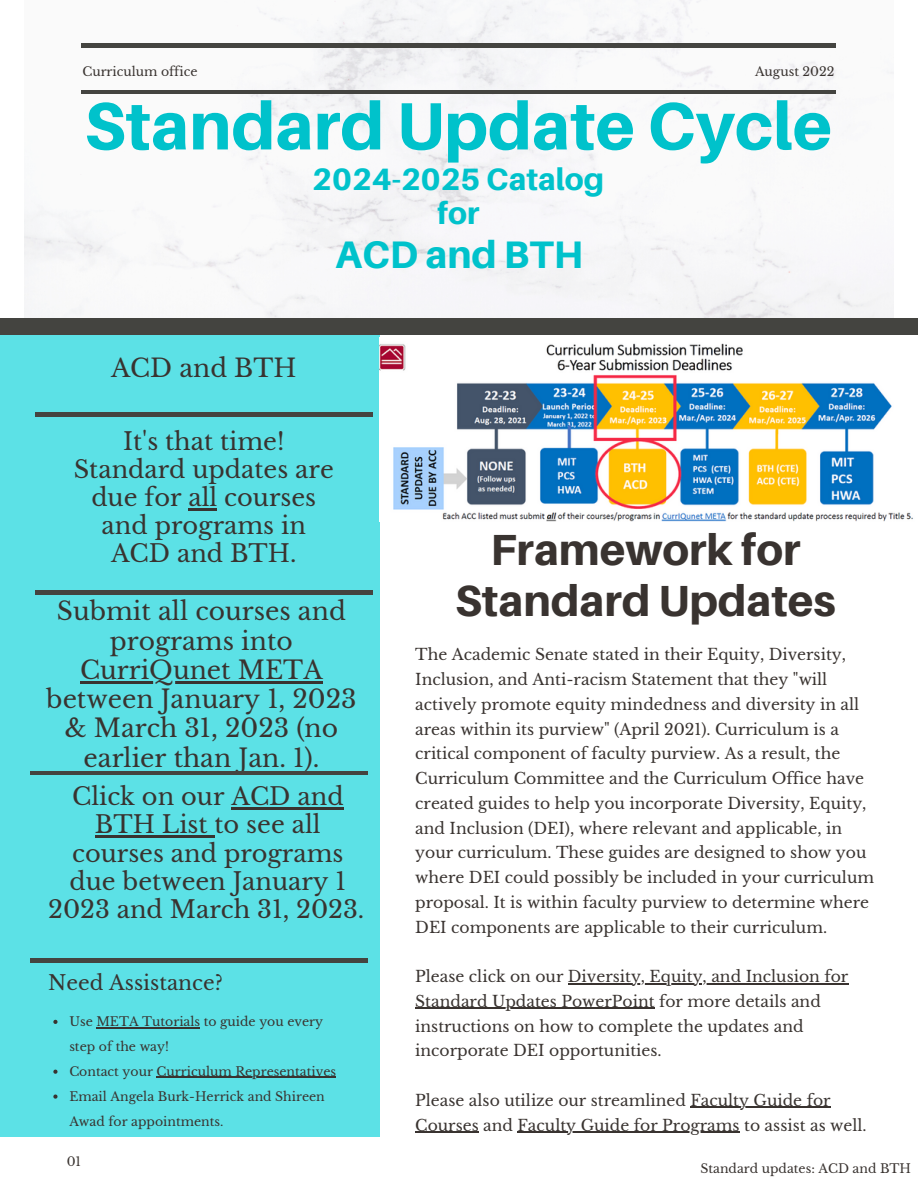
<style>
.page{position:relative;width:918px;height:1188px;background:#fff}
.page>*{position:absolute;margin:0;border:0;box-sizing:border-box;transform-origin:0 0}
.t1{font:800 66.9px "Aileron";color:#00c2cb}
.t2{font:800 43.65px/50.7px "Aileron";color:#393330;text-align:center}
.t3{font:800 38.4px "Aileron";color:#00c2cb}
.t4{font:800 30.9px/33.8px "Aileron";color:#00c2cb;text-align:center}
.t5{font:25.05px/29.2px "Libre Baskerville";color:#393330;text-align:center}
.t6{font:24.9px "Libre Baskerville";color:#393330}
.t7{font:24px/28.2px "Libre Baskerville";color:#393330;text-align:center}
.t8{font:20.25px "Libre Baskerville";color:#393330}
.t9{font:15.6px/24.8px "Libre Baskerville";color:#393330}
.t10{font:12.45px/24.9px "Libre Baskerville";color:#393330}
</style>
<div class="page">
<div style="left:0;top:334px;width:379px;height:803px;background:#5ce1e6"></div>
<hr style="left:80px;top:681px;width:243px;height:2px;background:#393330">
<hr style="left:35px;top:591px;width:338px;height:3px;background:#444440">
<hr style="left:30px;top:772px;width:337px;height:3px;background:#444440">
<hr style="left:30px;top:959px;width:337px;height:3px;background:#444440">
<hr style="left:35px;top:413px;width:338px;height:3px;background:#444440">
<img style="left:24px;top:0;width:870px;height:318px">
<hr style="left:81px;top:90px;width:755px;height:4px;background:#444440">
<hr style="left:81px;top:44px;width:755px;height:3px;background:#444440">
<div style="left:0;top:318px;width:918px;height:16px;background:#444440"></div>
<img style="left:379px;top:343px;width:534px;height:178px">
<hr style="left:188px;top:508px;width:29px;height:3px;background:#393330">
<hr style="left:231px;top:808px;width:113px;height:2px;background:#393330">
<hr style="left:95px;top:836px;width:120px;height:2px;background:#393330">
<svg style="left:53px;top:1020px;width:5px;height:4px"></svg>
<hr style="left:96px;top:1027px;width:104px;height:1px;background:#393330">
<svg style="left:53px;top:1070px;width:5px;height:4px"></svg>
<hr style="left:157px;top:1077px;width:179px;height:1px;background:#393330">
<svg style="left:53px;top:1095px;width:5px;height:4px"></svg>
<hr style="left:568px;top:983px;width:280px;height:1px;background:#393330">
<hr style="left:415px;top:1008px;width:240px;height:1px;background:#393330">
<hr style="left:690px;top:1107px;width:141px;height:1px;background:#393330">
<hr style="left:415px;top:1132px;width:64px;height:1px;background:#393330">
<hr style="left:518px;top:1132px;width:222px;height:1px;background:#393330">
<p class="t10" style="left:82px;top:59px;width:117px">Curriculum office</p>
<p class="t10" style="left:755px;top:59px;width:81px">August 2022</p>
<h1 class="t1" style="left:84px;top:85px;width:749px">Standard Update Cycle</h1>
<h3 class="t4" style="left:312px;top:162px;width:293px">2024-2025 Catalog for</h3>
<h3 class="t6" style="left:111px;top:353px;width:187px">ACD and BTH</h3>
<h3 class="t3" style="left:336px;top:230px;width:249px">ACD and BTH</h3>
<h3 class="t7" style="left:74px;top:427px;width:262px">It's that time!<br>Standard updates are due for all courses and programs in<br>ACD and BTH.</h3>
<h3 class="t5" style="left:46px;top:597px;width:312px">Submit all courses and programs into<br>CurriQunet META between January 1, 2023 &amp; March 31, 2023 (no earlier than Jan. 1).</h3>
<h3 class="t7" style="left:48px;top:783px;width:318px">Click on our ACD and<br>BTH List to see all courses and programs due between January 1<br>2023 and March 31, 2023.</h3>
<p class="t8" style="left:48px;top:971px;width:176px">Need Assistance?</p>
<p class="t10" style="left:69px;top:1009px;width:268px">Use META Tutorials to guide you every step of the way!<br>Contact your Curriculum Representatives<br>Email Angela Burk-Herrick and Shireen<br>Awad for appointments.</p>
<p class="t10" style="left:67px;top:1149px;width:16px">01</p>
<h2 class="t2" style="left:455px;top:524px;width:382px">Framework for<br>Standard Updates</h2>
<p class="t9" style="left:415px;top:642px;width:460px">The Academic Senate stated in their Equity, Diversity, Inclusion, and Anti-racism Statement that they "will actively promote equity mindedness and diversity in all areas within its purview" (April 2021). Curriculum is a critical component of faculty purview. As a result, the Curriculum Committee and the Curriculum Office have created guides to help you incorporate Diversity, Equity, and Inclusion (DEI), where relevant and applicable, in your curriculum. These guides are designed to show you where DEI could possibly be included in your curriculum proposal. It is within faculty purview to determine where DEI components are applicable to their curriculum.</p>
<p class="t9" style="left:415px;top:964px;width:435px">Please click on our Diversity, Equity, and Inclusion for Standard Updates PowerPoint for more details and instructions on how to complete the updates and incorporate DEI opportunities.</p>
<p class="t9" style="left:415px;top:1088px;width:453px">Please also utilize our streamlined Faculty Guide for<br>Courses and Faculty Guide for Programs to assist as well.</p>
<p class="t10" style="left:700px;top:1156px;width:212px">Standard updates: ACD and BTH</p>
</div>
